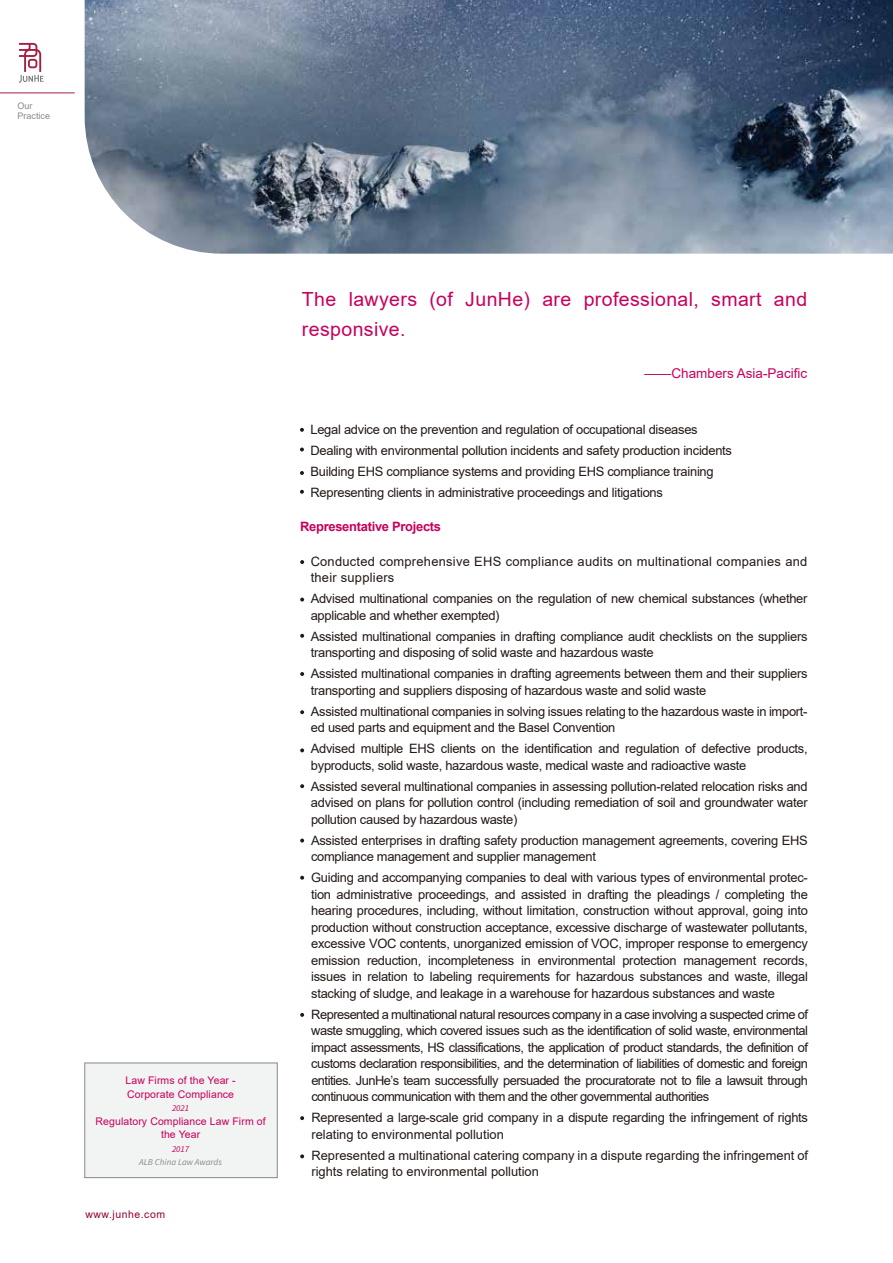
<style>
.page{position:relative;width:893px;height:1263px;background:#fff}
.page>*{position:absolute;margin:0;border:0;box-sizing:border-box;transform-origin:0 0}
.t1{font:19.5px/30px "Arial";letter-spacing:.02em;color:#c7005c}
.t2{font:13.5px "Arial";color:#c7005c}
.t3{font:12.9px/16.5px "Arial";letter-spacing:-.02em;color:#221815}
.t4{font:12.9px/16.5px "Arial";color:#221815}
.t5{font:12.9px/16.5px "Arial";letter-spacing:.02em;color:#221815}
.t6{font:700 12.9px "Arial";letter-spacing:-.02em;color:#c7005c}
.t7{font:10.5px/13.5px "Arial";letter-spacing:.01em;color:#c7005c}
.t8{font:10.5px "Arial";letter-spacing:.05em;color:#930038}
.t9{font:italic 9px "Source Sans Pro";color:#898989}
.t10{font:9px/10.8px "Arial";color:#898989}
.t11{font:italic 9px "Source Sans Pro";color:#c7005c}
</style>
<div class="page">
<img style="left:85px;top:0;width:808px;height:254px">
<svg style="left:300px;top:428px;width:4px;height:4px"></svg>
<svg style="left:300px;top:471px;width:4px;height:4px"></svg>
<svg style="left:300px;top:560px;width:4px;height:4px"></svg>
<svg style="left:300px;top:598px;width:4px;height:3px"></svg>
<svg style="left:300px;top:634px;width:4px;height:4px"></svg>
<svg style="left:300px;top:672px;width:4px;height:4px"></svg>
<svg style="left:300px;top:710px;width:4px;height:4px"></svg>
<svg style="left:300px;top:748px;width:4px;height:4px"></svg>
<svg style="left:300px;top:784px;width:4px;height:4px"></svg>
<svg style="left:300px;top:838px;width:4px;height:4px"></svg>
<svg style="left:300px;top:876px;width:4px;height:4px"></svg>
<svg style="left:300px;top:1013px;width:4px;height:4px"></svg>
<svg style="left:300px;top:1154px;width:4px;height:4px"></svg>
<svg style="left:300px;top:1116px;width:4px;height:4px"></svg>
<svg style="left:300px;top:448px;width:4px;height:3px"></svg>
<hr style="left:0;top:93px;width:75px;height:1px;background:#a71e41">
<svg style="left:19px;top:43px;width:24px;height:40px"></svg>
<div style="left:85px;top:1063px;width:192px;height:115px;background:#f2f3f3;border:1px solid #898989"></div>
<svg style="left:300px;top:490px;width:4px;height:4px"></svg>
<p class="t10" style="left:18px;top:100px;width:34px">Our<br>Practice</p>
<p class="t7" style="left:125px;top:1073px;width:112px">Law Firms of the Year -<br>Corporate Compliance</p>
<p class="t11" style="left:172px;top:1102px;width:19px">2021</p>
<p class="t7" style="left:96px;top:1114px;width:172px;text-align:center">Regulatory Compliance Law Firm of the Year</p>
<p class="t11" style="left:172px;top:1143px;width:19px">2017</p>
<p class="t9" style="left:139px;top:1156px;width:84px">ALB China Law Awards</p>
<p class="t8" style="left:85px;top:1207px;width:81px">www.junhe.com</p>
<h1 class="t1" style="left:302px;top:284px;width:507px">The lawyers (of JunHe) are professional, smart and responsive.</h1>
<p class="t2" style="left:644px;top:364px;width:164px">——Chambers Asia-Pacific</p>
<p class="t3" style="left:310px;top:419px;width:423px;line-height:21px">Legal advice on the prevention and regulation of occupational diseases Dealing with environmental pollution incidents and safety production incidents Building EHS compliance systems and providing EHS compliance training Representing clients in administrative proceedings and litigations</p>
<p class="t6" style="left:300px;top:518px;width:143px">Representative Projects</p>
<p class="t5" style="left:311px;top:553px;width:498px">Conducted comprehensive EHS compliance audits on multinational companies and their suppliers</p>
<p class="t3" style="left:311px;top:590px;width:498px">Advised multinational companies on the regulation of new chemical substances (whether applicable and whether exempted)</p>
<p class="t3" style="left:311px;top:628px;width:498px">Assisted multinational companies in drafting compliance audit checklists on the suppliers transporting and disposing of solid waste and hazardous waste</p>
<p class="t3" style="left:311px;top:665px;width:498px">Assisted multinational companies in drafting agreements between them and their suppliers transporting and suppliers disposing of hazardous waste and solid waste</p>
<p class="t3" style="left:311px;top:703px;width:498px">Assisted multinational companies in solving issues relating to the hazardous waste in import&shy;ed used parts and equipment and the Basel Convention</p>
<p class="t3" style="left:311px;top:740px;width:498px">Advised multiple EHS clients on the identification and regulation of defective products, byproducts, solid waste, hazardous waste, medical waste and radioactive waste</p>
<p class="t3" style="left:311px;top:778px;width:498px;text-align:justify">Assisted several multinational companies in assessing pollution-related relocation risks and advised on plans for pollution control (including remediation of soil and groundwater water pollution caused by hazardous waste)</p>
<p class="t3" style="left:311px;top:832px;width:498px">Assisted enterprises in drafting safety production management agreements, covering EHS compliance management and supplier management</p>
<p class="t3" style="left:311px;top:869px;width:498px;text-align:justify">Guiding and accompanying companies to deal with various types of environmental protec&shy;tion administrative proceedings, and assisted in drafting the pleadings / completing the hearing procedures, including, without limitation, construction without approval, going into production without construction acceptance, excessive discharge of wastewater pollutants, excessive VOC contents, unorganized emission of VOC, improper response to emergency emission reduction, incompleteness in environmental protection management records, issues in relation to labeling requirements for hazardous substances and waste, illegal stacking of sludge, and leakage in a warehouse for hazardous substances and waste</p>
<p class="t3" style="left:311px;top:1006px;width:498px;text-align:justify">Represented a multinational natural resources company in a case involving a suspected crime of waste smuggling, which covered issues such as the identification of solid waste, environmental impact assessments, HS classifications, the application of product standards, the definition of customs declaration responsibilities, and the determination of liabilities of domestic and foreign entities. JunHe’s team successfully persuaded the procuratorate not to file a lawsuit through continuous communication with them and the other governmental authorities</p>
<p class="t3" style="left:311px;top:1109px;width:498px">Represented a large-scale grid company in a dispute regarding the infringement of rights relating to environmental pollution</p>
<p class="t4" style="left:311px;top:1147px;width:498px">Represented a multinational catering company in a dispute regarding the infringement of rights relating to environmental pollution</p>
</div>
